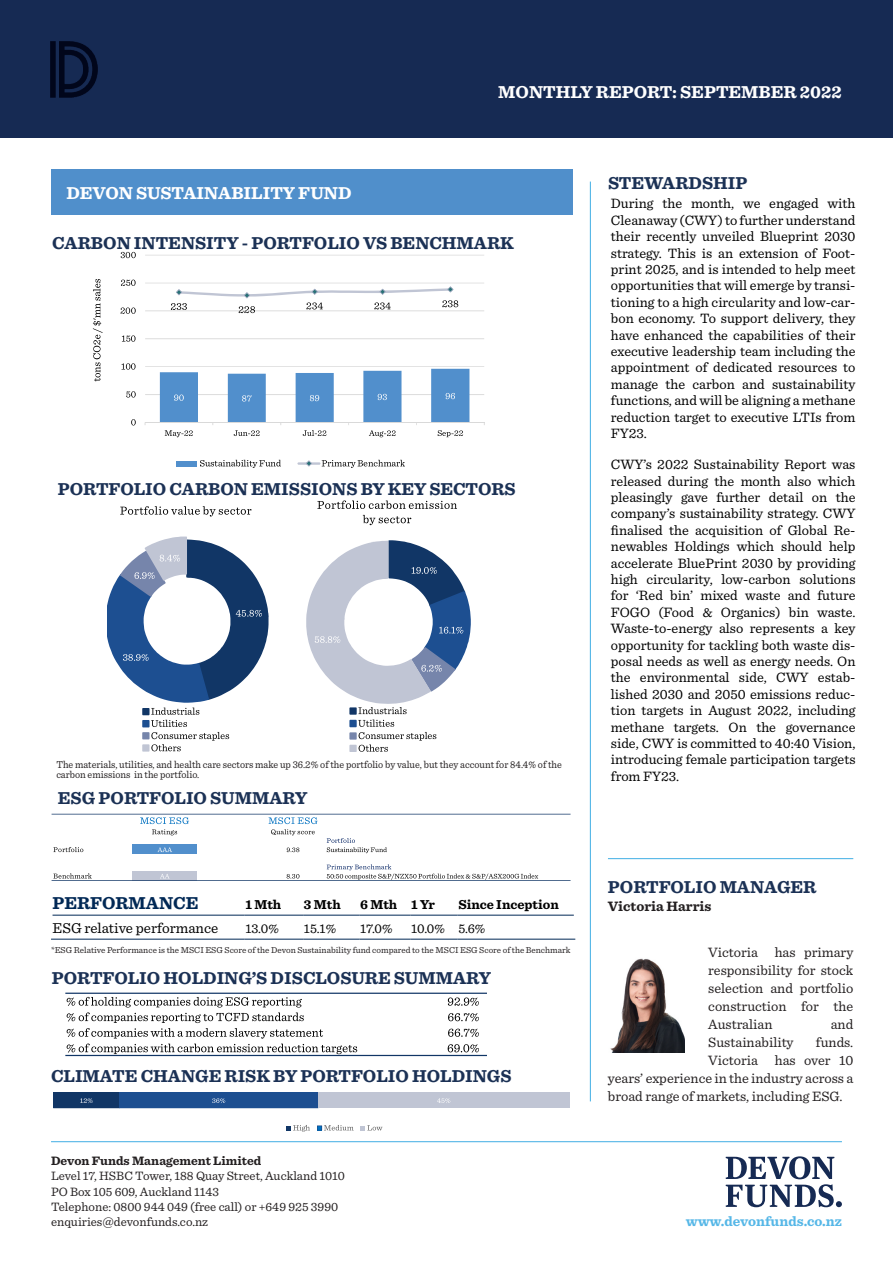
<style>
.page{position:relative;width:893px;height:1263px;background:#fff}
.page>*{position:absolute;margin:0;border:0;box-sizing:border-box;transform-origin:0 0}
.t1{font:700 18px "Sentinel";color:#1b3155}
.t2{font:700 18px "Sentinel";color:#fff}
.t3{font:700 18px "Sentinel";color:#002855}
.t4{font:15px "Sentinel";color:#000}
.t5{font:14.25px/16.4px "Sentinel";color:#000;text-align:justify}
.t6{font:14.25px/18px "Sentinel";color:#231f20;text-align:justify}
.t7{font:700 14.25px "Sentinel";color:#56b7e7}
.t8{font:700 14.25px "Sentinel";color:#231f20}
.t9{font:700 13.5px "Sentinel";color:#000}
.t10{font:13.5px "Sentinel";color:#000}
.t11{font:12.75px "Sentinel";color:#231f20}
.t12{font:700 12.75px "Sentinel";color:#231f20}
.t13{font:10.5px/10.5px "Sentinel";color:#231f20;scale:.95 1}
.t14{font:9px "Sentinel";color:#231f20}
</style>
<div class="page">
<div style="left:0;top:0;width:893px;height:137px;background:#162a53"></div>
<img style="left:51px;top:42px;width:47px;height:56px">
<hr style="left:590px;top:182px;width:1px;height:919px;background:#56b7e7">
<div style="left:51px;top:169px;width:521px;height:45px;background:#508fcb"></div>
<svg style="left:726px;top:1156px;width:116px;height:51px"></svg>
<hr style="left:51px;top:1141px;width:791px;height:1px;background:#56b7e7">
<svg style="left:120px;top:506px;width:132px;height:10px"></svg>
<svg style="left:108px;top:536px;width:161px;height:216px"></svg>
<svg style="left:317px;top:500px;width:140px;height:9px"></svg>
<svg style="left:363px;top:515px;width:48px;height:10px"></svg>
<svg style="left:306px;top:540px;width:165px;height:212px"></svg>
<hr style="left:145px;top:394px;width:339px;height:1px;background:#d9d9d9">
<hr style="left:145px;top:366px;width:339px;height:1px;background:#d9d9d9">
<hr style="left:145px;top:338px;width:339px;height:1px;background:#d9d9d9">
<hr style="left:145px;top:310px;width:339px;height:1px;background:#d9d9d9">
<hr style="left:145px;top:283px;width:339px;height:1px;background:#d9d9d9">
<hr style="left:145px;top:255px;width:339px;height:1px;background:#d9d9d9">
<hr style="left:145px;top:422px;width:339px;height:1px;background:#d9d9d9">
<svg style="left:171px;top:286px;width:287px;height:27px"></svg>
<svg style="left:131px;top:419px;width:5px;height:6px"></svg>
<svg style="left:126px;top:391px;width:10px;height:7px"></svg>
<svg style="left:122px;top:363px;width:14px;height:7px"></svg>
<svg style="left:122px;top:335px;width:14px;height:7px"></svg>
<svg style="left:121px;top:307px;width:15px;height:7px"></svg>
<svg style="left:121px;top:280px;width:15px;height:6px"></svg>
<svg style="left:121px;top:252px;width:15px;height:6px"></svg>
<svg style="left:160px;top:369px;width:309px;height:68px"></svg>
<svg style="left:93px;top:279px;width:10px;height:102px"></svg>
<div style="left:177px;top:461px;width:20px;height:5px;background:#518fcc"></div>
<svg style="left:200px;top:460px;width:81px;height:8px"></svg>
<hr style="left:297px;top:462px;width:23px;height:3px;background:#c0c5d4">
<svg style="left:306px;top:460px;width:6px;height:7px"></svg>
<svg style="left:322px;top:460px;width:83px;height:8px"></svg>
<div style="left:132px;top:845px;width:65px;height:9px;background:#518fcc"></div>
<div style="left:132px;top:871px;width:65px;height:9px;background:#c0c5d4"></div>
<svg style="left:140px;top:817px;width:49px;height:18px"></svg>
<svg style="left:269px;top:817px;width:49px;height:18px"></svg>
<svg style="left:53px;top:847px;width:30px;height:5px"></svg>
<svg style="left:158px;top:847px;width:14px;height:5px"></svg>
<svg style="left:287px;top:847px;width:12px;height:5px"></svg>
<svg style="left:327px;top:838px;width:60px;height:15px"></svg>
<svg style="left:53px;top:873px;width:39px;height:5px"></svg>
<svg style="left:160px;top:874px;width:9px;height:4px"></svg>
<svg style="left:287px;top:874px;width:12px;height:4px"></svg>
<svg style="left:327px;top:864px;width:211px;height:16px"></svg>
<hr style="left:52px;top:880px;width:519px;height:1px;background:#113666">
<hr style="left:52px;top:814px;width:519px;height:1px;background:#113666">
<svg style="left:448px;top:997px;width:31px;height:9px"></svg>
<svg style="left:448px;top:1013px;width:31px;height:8px"></svg>
<svg style="left:448px;top:1028px;width:31px;height:9px"></svg>
<svg style="left:67px;top:997px;width:290px;height:57px"></svg>
<svg style="left:448px;top:1044px;width:31px;height:8px"></svg>
<hr style="left:65px;top:993px;width:422px;height:1px;background:#113666">
<hr style="left:65px;top:1055px;width:422px;height:1px;background:#113666">
<div style="left:318px;top:1093px;width:252px;height:15px;background:#c0c5d4"></div>
<svg style="left:53px;top:1092px;width:397px;height:16px"></svg>
<svg style="left:286px;top:1125px;width:24px;height:7px"></svg>
<svg style="left:317px;top:1125px;width:36px;height:5px"></svg>
<svg style="left:361px;top:1125px;width:21px;height:5px"></svg>
<hr style="left:608px;top:858px;width:245px;height:1px;background:#56b7e7">
<img style="left:610px;top:958px;width:75px;height:94px">
<hr style="left:53px;top:915px;width:192px;height:1px;background:#002855">
<hr style="left:245px;top:915px;width:58px;height:1px;background:#002855">
<hr style="left:303px;top:915px;width:56px;height:1px;background:#002855">
<hr style="left:359px;top:915px;width:51px;height:1px;background:#002855">
<hr style="left:410px;top:915px;width:48px;height:1px;background:#002855">
<hr style="left:458px;top:915px;width:116px;height:1px;background:#002855">
<hr style="left:51px;top:939px;width:194px;height:1px;background:#002855">
<hr style="left:245px;top:939px;width:58px;height:1px;background:#002855">
<hr style="left:303px;top:939px;width:56px;height:1px;background:#002855">
<hr style="left:359px;top:939px;width:51px;height:1px;background:#002855">
<hr style="left:410px;top:939px;width:48px;height:1px;background:#002855">
<hr style="left:458px;top:939px;width:117px;height:1px;background:#002855">
<p class="t2" style="left:498px;top:78px;width:345px">MONTHLY REPORT: SEPTEMBER 2022</p>
<p class="t2" style="left:66px;top:179px;width:287px">DEVON SUSTAINABILITY FUND</p>
<p class="t1" style="left:52px;top:229px;width:463px">CARBON INTENSITY - PORTFOLIO VS BENCHMARK</p>
<p class="t1" style="left:58px;top:475px;width:459px">PORTFOLIO CARBON EMISSIONS BY KEY SECTORS</p>
<p class="t13" style="left:56px;top:758px;width:534px">The materials, utilities, and health care sectors make up 36.2% of the portfolio by value, but they account for 84.4% of the carbon emissions in the portfolio.</p>
<p class="t1" style="left:58px;top:784px;width:251px">ESG PORTFOLIO SUMMARY</p>
<p class="t3" style="left:53px;top:889px;width:147px">PERFORMANCE</p>
<p class="t9" style="left:245px;top:894px;width:37px">1 Mth</p>
<p class="t9" style="left:304px;top:894px;width:38px">3 Mth</p>
<p class="t9" style="left:360px;top:894px;width:39px">6 Mth</p>
<p class="t9" style="left:411px;top:894px;width:25px">1 Yr</p>
<p class="t9" style="left:458px;top:894px;width:102px">Since Inception</p>
<p class="t4" style="left:53px;top:917px;width:167px">ESG relative performance</p>
<p class="t10" style="left:245px;top:918px;width:35px">13.0%</p>
<p class="t10" style="left:304px;top:918px;width:34px">15.1%</p>
<p class="t10" style="left:360px;top:918px;width:34px">17.0%</p>
<p class="t10" style="left:411px;top:918px;width:35px">10.0%</p>
<p class="t10" style="left:458px;top:918px;width:28px">5.6%</p>
<p class="t14" style="left:51px;top:943px;width:521px">*ESG Relative Performance is the MSCI ESG Score of the Devon Sustainability fund compared to the MSCI ESG Score of the Benchmark</p>
<p class="t1" style="left:52px;top:964px;width:441px">PORTFOLIO HOLDING’S DISCLOSURE SUMMARY</p>
<p class="t1" style="left:51px;top:1062px;width:462px">CLIMATE CHANGE RISK BY PORTFOLIO HOLDINGS</p>
<p class="t1" style="left:608px;top:169px;width:141px">STEWARDSHIP</p>
<p class="t5" style="left:611px;top:195px;width:246px">During the month, we engaged with Cleanaway (CWY) to further understand their recently unveiled Blueprint 2030 strategy. This is an extension of Foot&shy;print 2025, and is intended to help meet opportunities that will emerge by transi&shy;tioning to a high circularity and low-car&shy;bon economy. To support delivery, they have enhanced the capabilities of their executive leadership team including the appointment of dedicated resources to manage the carbon and sustainability functions, and will be aligning a methane reduction target to executive LTIs from FY23.</p>
<p class="t5" style="left:611px;top:455px;width:246px">CWY’s 2022 Sustainability Report was released during the month also which pleasingly gave further detail on the company’s sustainability strategy. CWY finalised the acquisition of Global Re&shy;newables Holdings which should help accelerate BluePrint 2030 by providing high circularity, low-carbon solutions for ‘Red bin’ mixed waste and future FOGO (Food &amp; Organics) bin waste.<br>Waste-to-energy also represents a key opportunity for tackling both waste dis&shy;posal needs as well as energy needs. On the environmental side, CWY estab&shy;lished 2030 and 2050 emissions reduc&shy;tion targets in August 2022, including methane targets. On the governance side, CWY is committed to 40:40 Vision, introducing female participation targets from FY23.</p>
<p class="t1" style="left:608px;top:873px;width:210px">PORTFOLIO MANAGER</p>
<p class="t8" style="left:608px;top:895px;width:105px">Victoria Harris</p>
<p class="t6" style="left:708px;top:943px;width:147px">Victoria has primary responsibility for stock selection and portfolio construction for the Australian</p>
<p class="t6" style="left:831px;top:1015px;width:24px">and</p>
<p class="t6" style="left:708px;top:1033px;width:87px">Sustainability</p>
<p class="t6" style="left:816px;top:1033px;width:39px">funds.</p>
<p class="t6" style="left:708px;top:1051px;width:147px">Victoria has over 10</p>
<p class="t6" style="left:608px;top:1069px;width:247px">years’ experience in the industry across a</p>
<p class="t6" style="left:608px;top:1087px;width:236px">broad range of markets, including ESG.</p>
<p class="t12" style="left:51px;top:1151px;width:212px">Devon Funds Management Limited</p>
<p class="t11" style="left:51px;top:1166px;width:296px">Level 17, HSBC Tower, 188 Quay Street, Auckland 1010</p>
<p class="t11" style="left:51px;top:1182px;width:170px">PO Box 105 609, Auckland 1143</p>
<p class="t11" style="left:51px;top:1197px;width:289px">Telephone: 0800 944 049 (free call) or +649 925 3990</p>
<p class="t11" style="left:51px;top:1212px;width:159px">enquiries@devonfunds.co.nz</p>
<p class="t7" style="left:686px;top:1210px;width:158px">www.devonfunds.co.nz</p>
</div>
